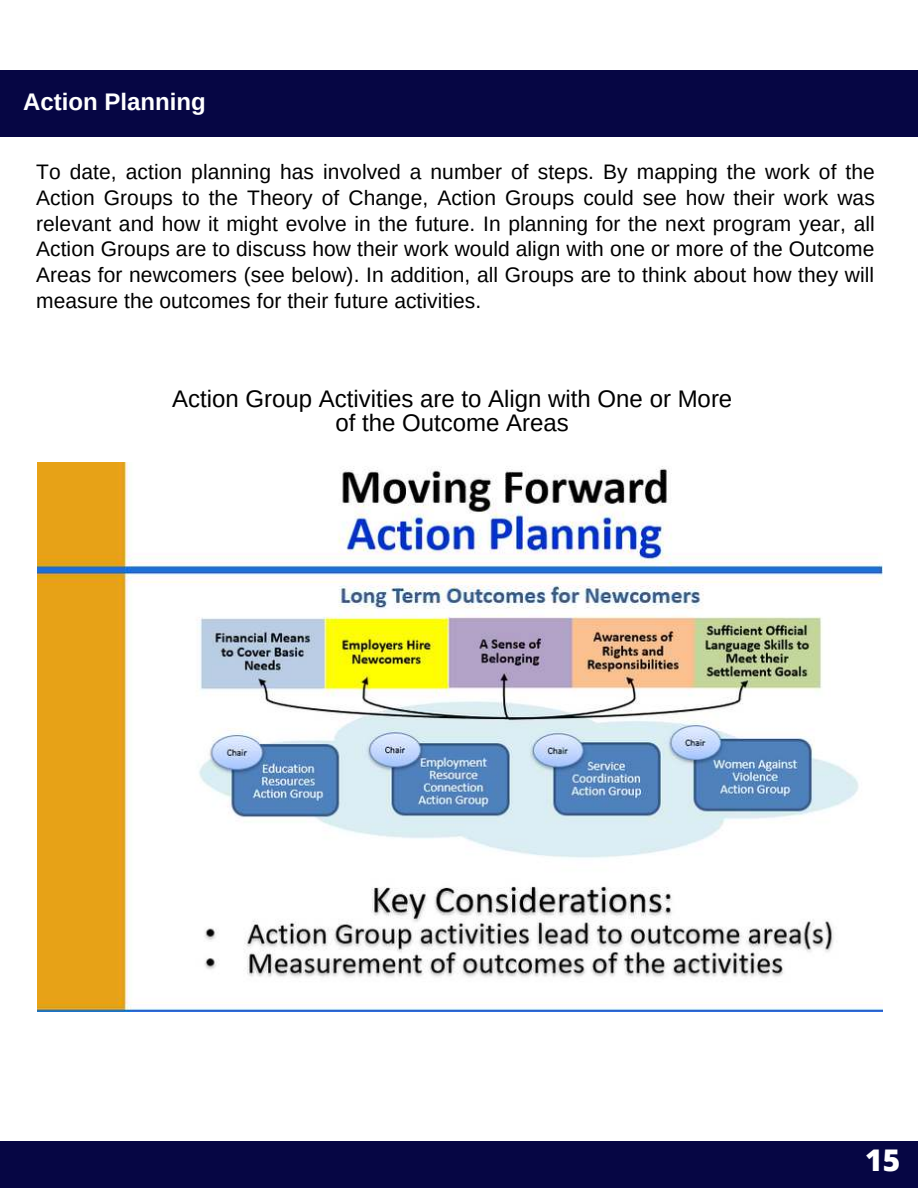
<style>
.page{position:relative;width:918px;height:1188px;background:#fff}
.page>*{position:absolute;margin:0;border:0;box-sizing:border-box;transform-origin:0 0}
.t1{font:800 29.85px "Open Sans";color:#fff}
.t2{font:24px/23.7px "Arimo";color:#000;text-align:center}
.t3{font:700 24px "Arimo";color:#fff}
.t4{font:21px/25.8px "Arimo";letter-spacing:.005em;color:#000;text-align:justify}
</style>
<div class="page">
<div style="left:0;top:1142px;width:918px;height:46px;background:#060644"></div>
<div style="left:0;top:70px;width:918px;height:66px;background:#060644"></div>
<img style="left:38px;top:462px;width:845px;height:549px">
<p class="t3" style="left:23px;top:85px;width:184px">Action Planning</p>
<p class="t4" style="left:36px;top:159px;width:840px">To date, action planning has involved a number of steps. By mapping the work of the Action Groups to the Theory of Change, Action Groups could see how their work was relevant and how it might evolve in the future. In planning for the next program year, all Action Groups are to discuss how their work would align with one or more of the Outcome Areas for newcomers (see below). In addition, all Groups are to think about how they will measure the outcomes for their future activities.</p>
<p class="t2" style="left:172px;top:387px;width:562px">Action Group Activities are to Align with One or More of the Outcome Areas</p>
<h1 class="t1" style="left:865px;top:1137px;width:37px">15</h1>
</div>
